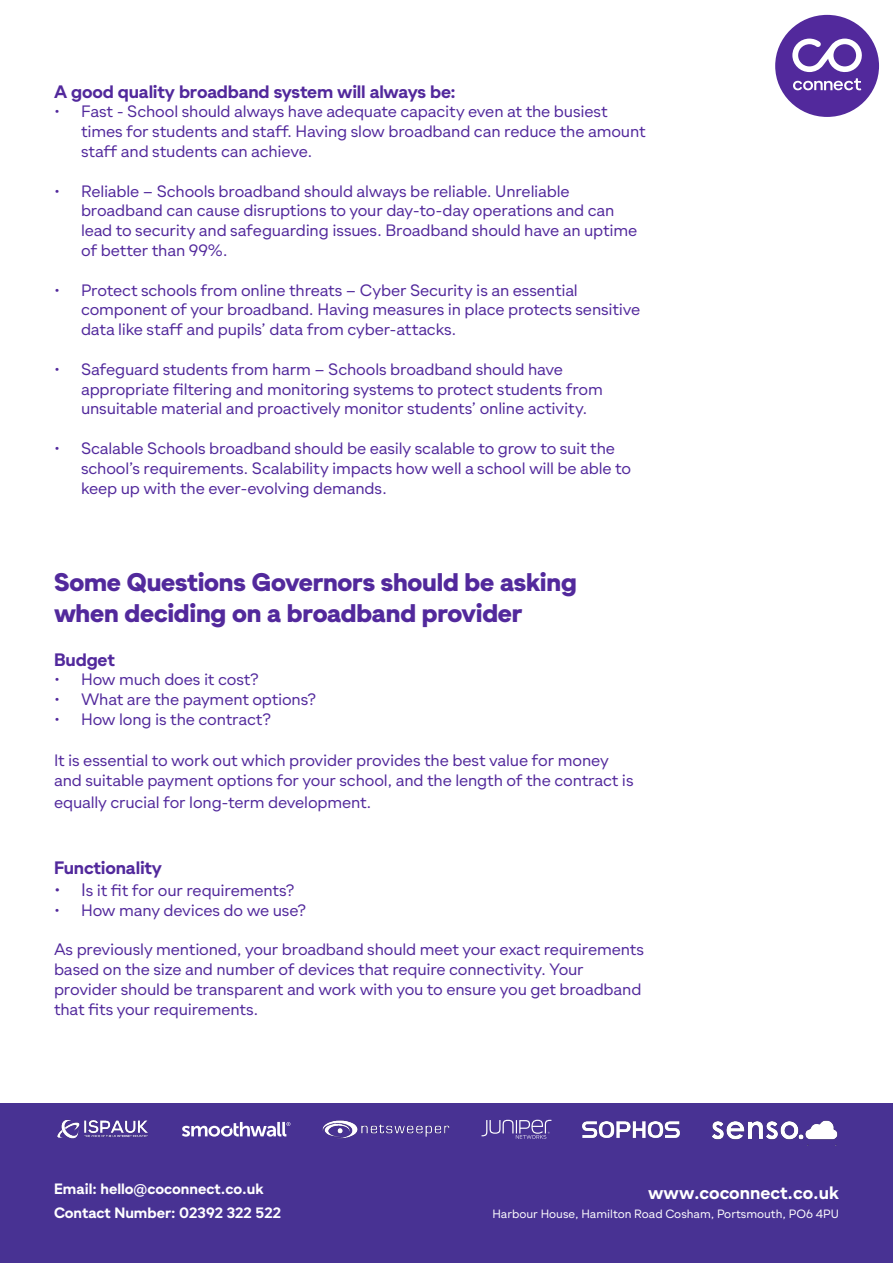
<style>
.page{position:relative;width:893px;height:1263px;background:#fff}
.page>*{position:absolute;margin:0;border:0;box-sizing:border-box;transform-origin:0 0}
.t1{font:900 25.5px/30.6px "Gramatika";letter-spacing:-.01em;color:#52299c}
.t2{font:700 18px "Gramatika";letter-spacing:-.01em;color:#52299c}
.t3{font:700 18px "Gramatika";color:#fff}
.t4{font:16.5px/19.8px "Gramatika";letter-spacing:-.01em;color:#52299c}
.t5{font:700 15px/24px "Gramatika";color:#fff}
.t6{font:12px "Gramatika";color:#fff}
.s1{font-size:18px}
</style>
<div class="page">
<div style="left:775px;top:15px;width:104px;height:102px;background:#52299c;border-radius:50%"></div>
<svg style="left:792px;top:39px;width:70px;height:51px"></svg>
<div style="left:0;top:1103px;width:893px;height:160px;background:#483293"></div>
<svg style="left:182px;top:1122px;width:108px;height:15px"></svg>
<svg style="left:481px;top:1120px;width:70px;height:19px"></svg>
<img style="left:57px;top:1119px;width:91px;height:20px">
<img style="left:322px;top:1120px;width:128px;height:18px">
<img style="left:583px;top:1121px;width:96px;height:16px">
<img style="left:712px;top:1120px;width:126px;height:25px">
<p class="t2" style="left:54px;top:78px;width:403px">A good quality broadband system will always be:</p>
<p class="t4" style="left:81px;top:102px;width:566px;text-indent:-27px">• Fast - School should always have adequate capacity even at the busiest times for students and staff. Having slow broadband can reduce the amount staff and students can achieve.</p>
<p class="t4" style="left:81px;top:181px;width:558px;text-indent:-27px">• Reliable – Schools broadband should always be reliable. Unreliable broadband can cause disruptions to your day-to-day operations and can lead to security and safeguarding issues. Broadband should have an uptime of better than 99%.</p>
<p class="t4" style="left:81px;top:280px;width:561px;text-indent:-27px">• Protect schools from online threats – Cyber Security is an essential component of your broadband. Having measures in place protects sensitive data like staff and pupils’ data from cyber-attacks.</p>
<p class="t4" style="left:81px;top:359px;width:523px;text-indent:-27px">• Safeguard students from harm – Schools broadband should have appropriate filtering and monitoring systems to protect students from unsuitable material and proactively monitor students’ online activity.</p>
<p class="t4" style="left:81px;top:439px;width:552px;text-indent:-27px">• Scalable Schools broadband should be easily scalable to grow to suit the school’s requirements. Scalability impacts how well a school will be able to keep up with the ever-evolving demands.</p>
<p class="t1" style="left:54px;top:568px;width:524px">Some Questions Governors should be asking when deciding on a broadband provider</p>
<p class="t2" style="left:54px;top:646px;width:62px">Budget</p>
<p class="t4" style="left:54px;top:670px;width:206px">• How much does it cost?</p>
<p class="t4" style="left:54px;top:690px;width:264px">• What are the payment options?</p>
<p class="t4" style="left:54px;top:709px;width:218px">• How long is the contract?</p>
<p class="t4" style="left:54px;top:751px;width:581px">It is essential to work out which provider provides the best value for money and suitable payment options for your school, and the length of the contract is</p>
<p class="t4" style="left:54px;top:792px;width:319px">equally crucial for long-term development.</p>
<p class="t2" style="left:54px;top:855px;width:110px">Functionality</p>
<p class="t4" style="left:54px;top:880px;width:242px"><span class="s1">• I</span>s it fit for our requirements?</p>
<p class="t4" style="left:54px;top:900px;width:254px">• How many devices do we use?</p>
<p class="t4" style="left:54px;top:940px;width:591px">As previously mentioned, your broadband should meet your exact requirements based on the size and number of devices that require connectivity. Your provider should be transparent and work with you to ensure you get broadband that fits your requirements.</p>
<p class="t5" style="left:54px;top:1177px;width:228px">Email: hello@coconnect.co.uk<br>Contact Number: 02392 322 522</p>
<p class="t3" style="left:648px;top:1180px;width:192px">www.coconnect.co.uk</p>
<p class="t6" style="left:492px;top:1205px;width:348px">Harbour House, Hamilton Road Cosham, Portsmouth, PO6 4PU</p>
</div>
